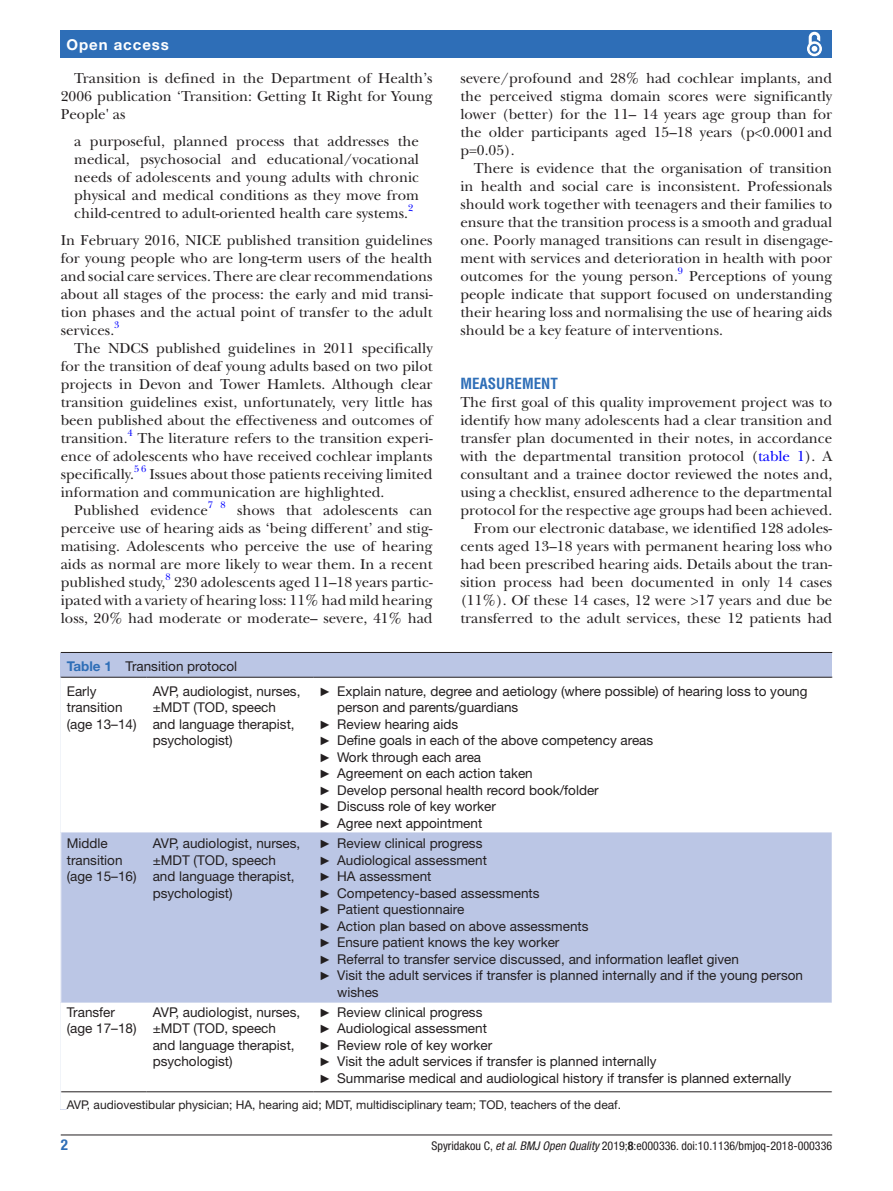
<style>
.page{position:relative;width:893px;height:1191px;background:#fff}
.page>*{position:absolute;margin:0;border:0;box-sizing:border-box;transform-origin:0 0}
.t1{font:15px/18px "New Baskerville";color:#231f20;text-align:justify}
.t2{font:700 condensed 15px "Helvetica LT Std";color:#2e6eb7}
.t3{font:700 15px "Helvetica Neue LT Std";letter-spacing:.065em;color:#fff}
.t4{font:700 condensed 15px "Helvetica Neue LT Std";color:#2e6eb7}
.t5{font:13.5px/16.5px "Helvetica Neue LT Std";color:#231f20}
.t6{font:12px "Helvetica Neue LT Std";color:#231f20}
.t7{font:condensed 12px "Helvetica Neue LT Std";color:#231f20}
.t8{font:9.9px "New Baskerville";color:#00f}
.s1{color:#00f}
.s2{font-weight:700;color:#2e6eb7}
.s3{font-family:"Arial";font-size:12px}
.s4{font-style:italic}
.s5{font-weight:700}
</style>
<div class="page">
<hr style="left:61px;top:1134px;width:771px;height:1px;background:#231f20">
<div style="left:61px;top:31px;width:771px;height:27px;background:#2e6eb7"></div>
<svg style="left:807px;top:31px;width:15px;height:26px"></svg>
<div style="left:61px;top:653px;width:771px;height:456px;background:#bbc6e5"></div>
<hr style="left:61px;top:652px;width:771px;height:1px;background:#231f20">
<svg style="left:61px;top:678px;width:771px;height:431px;fill:#fff"></svg>
<hr style="left:61px;top:677px;width:86px;height:1px;background:#231f20">
<hr style="left:147px;top:677px;width:166px;height:1px;background:#231f20">
<hr style="left:313px;top:677px;width:519px;height:1px;background:#231f20">
<hr style="left:147px;top:1091px;width:166px;height:1px;background:#231f20">
<hr style="left:61px;top:1091px;width:86px;height:1px;background:#231f20">
<hr style="left:313px;top:1091px;width:519px;height:1px;background:#231f20">
<svg style="left:60px;top:1091px;width:1px;height:18px"></svg>
<hr style="left:67px;top:1108px;width:765px;height:2px;background:#fff">
<p class="t3" style="left:66px;top:35px;width:104px">Open access</p>
<p class="t1" style="left:61px;top:69px;width:373px;text-indent:14px">Transition is defined in the Department of Health’s 2006 publication ‘Transition: Getting It Right for Young People' as</p>
<p class="t1" style="left:74px;top:132px;width:346px">a purposeful, planned process that addresses the medical, psychosocial and educational/vocational needs of adolescents and young adults with chronic physical and medical conditions as they move from child-centred to adult-oriented health care systems.</p>
<p class="t8" style="left:408px;top:202px;width:7px">2</p>
<p class="t1" style="left:61px;top:231px;width:373px">In February 2016, NICE published transition guidelines for young people who are long-term users of the health and social care services. There are clear recommendations about all stages of the process: the early and mid transi&shy;tion phases and the actual point of transfer to the adult services.</p>
<p class="t8" style="left:114px;top:319px;width:7px">3</p>
<p class="t1" style="left:61px;top:339px;width:373px;text-indent:14px">The NDCS published guidelines in 2011 specifically for the transition of deaf young adults based on two pilot projects in Devon and Tower Hamlets. Although clear transition guidelines exist, unfortunately, very little has been published about the effectiveness and outcomes of transition.<sup>4</sup> The literature refers to the transition experi&shy;ence of adolescents who have received cochlear implants specifically.</p>
<p class="t8" style="left:134px;top:463px;width:14px">5 6</p>
<p class="t1" style="left:149px;top:465px;width:285px">Issues about those patients receiving limited</p>
<p class="t1" style="left:61px;top:483px;width:325px">information and communication are highlighted.</p>
<p class="t1" style="left:74px;top:501px;width:135px">Published evidence</p>
<p class="t8" style="left:208px;top:499px;width:19px">7 8</p>
<p class="t1" style="left:61px;top:501px;width:373px;text-indent:176px">shows that adolescents can perceive use of hearing aids as ‘being different’ and stig&shy;matising. Adolescents who perceive the use of hearing aids as normal are more likely to wear them. In a recent published study,</p>
<p class="t8" style="left:166px;top:571px;width:7px">8</p>
<p class="t1" style="left:61px;top:573px;width:373px;text-indent:113px">230 adolescents aged 11–18 years partic&shy;ipated with a variety of hearing loss: 11% had mild hearing loss, 20% had moderate or moderate– severe, 41% had</p>
<p class="t1" style="left:460px;top:69px;width:373px">severe/profound and 28% had cochlear implants, and the perceived stigma domain scores were significantly lower (better) for the 11– 14 years age group than for the older participants aged 15–18 years (p&lt;0.0001and p=0.05).</p>
<p class="t1" style="left:460px;top:159px;width:373px;text-indent:14px">There is evidence that the organisation of transition in health and social care is inconsistent. Professionals should work together with teenagers and their families to ensure that the transition process is a smooth and gradual one. Poorly managed transitions can result in disengage&shy;ment with services and deterioration in health with poor outcomes for the young person.</p>
<p class="t8" style="left:678px;top:265px;width:7px">9</p>
<p class="t1" style="left:460px;top:267px;width:373px;text-indent:229px">Perceptions of young people indicate that support focused on understanding their hearing loss and normalising the use of hearing aids should be a key feature of interventions.</p>
<p class="t2" style="left:460px;top:374px;width:96px">MEASUREMENT</p>
<p class="t1" style="left:460px;top:393px;width:373px;text-align:right">The first goal of this quality improvement project was to identify how many adolescents had a clear transition and transfer plan documented in their notes, in accordance with the departmental transition protocol (<span class="s1">table 1</span>). A consultant and a trainee doctor reviewed the notes and, using a checklist, ensured adherence to the departmental protocol for the respective age groups had been achieved.<br>From our electronic database, we identified 128 adoles&shy;cents aged 13–18 years with permanent hearing loss who had been prescribed hearing aids. Details about the tran&shy;sition process had been documented in only 14 cases (11%). Of these 14 cases, 12 were &gt;17 years and due be transferred to the adult services, these 12 patients had</p>
<p class="t5" style="left:67px;top:653px;width:172px;line-height:25px"><span class="s2">Table 1</span> Transition protocol<br>Early</p>
<p class="t5" style="left:67px;top:699px;width:71px">transition (age 13–14)</p>
<p class="t5" style="left:153px;top:682px;width:149px">AVP, audiologist, nurses, ±MDT (TOD, speech and language therapist, psychologist)</p>
<p class="t5" style="left:319px;top:682px;width:490px"><span class="s3">►</span> Explain nature, degree and aetiology (where possible) of hearing loss to young</p>
<p class="t5" style="left:337px;top:699px;width:183px">person and parents/guardians</p>
<p class="t5" style="left:319px;top:715px;width:140px"><span class="s3">►</span> Review hearing aids</p>
<p class="t5" style="left:319px;top:732px;width:336px"><span class="s3">►</span> Define goals in each of the above competency areas</p>
<p class="t5" style="left:319px;top:748px;width:164px"><span class="s3">►</span> Work through each area</p>
<p class="t5" style="left:319px;top:765px;width:215px"><span class="s3">►</span> Agreement on each action taken</p>
<p class="t5" style="left:319px;top:781px;width:281px"><span class="s3">►</span> Develop personal health record book/folder</p>
<p class="t5" style="left:319px;top:798px;width:178px"><span class="s3">►</span> Discuss role of key worker</p>
<p class="t5" style="left:319px;top:814px;width:165px"><span class="s3">►</span> Agree next appointment</p>
<p class="t5" style="left:67px;top:835px;width:71px">Middle transition (age 15–16)</p>
<p class="t5" style="left:153px;top:835px;width:149px">AVP, audiologist, nurses, ±MDT (TOD, speech and language therapist, psychologist)</p>
<p class="t5" style="left:319px;top:835px;width:165px"><span class="s3">►</span> Review clinical progress</p>
<p class="t5" style="left:319px;top:851px;width:169px"><span class="s3">►</span> Audiological assessment</p>
<p class="t5" style="left:319px;top:868px;width:114px"><span class="s3">►</span> HA assessment</p>
<p class="t5" style="left:319px;top:884px;width:222px"><span class="s3">►</span> Competency-based assessments</p>
<p class="t5" style="left:319px;top:901px;width:147px"><span class="s3">►</span> Patient questionnaire</p>
<p class="t5" style="left:319px;top:917px;width:271px"><span class="s3">►</span> Action plan based on above assessments</p>
<p class="t5" style="left:319px;top:934px;width:242px"><span class="s3">►</span> Ensure patient knows the key worker</p>
<p class="t5" style="left:319px;top:950px;width:421px"><span class="s3">►</span> Referral to transfer service discussed, and information leaflet given</p>
<p class="t5" style="left:319px;top:967px;width:485px"><span class="s3">►</span> Visit the adult services if transfer is planned internally and if the young person</p>
<p class="t5" style="left:337px;top:983px;width:43px">wishes</p>
<p class="t5" style="left:67px;top:1003px;width:71px">Transfer (age 17–18)</p>
<p class="t5" style="left:153px;top:1003px;width:149px">AVP, audiologist, nurses, ±MDT (TOD, speech and language therapist, psychologist)</p>
<p class="t5" style="left:319px;top:1003px;width:474px"><span class="s3">►</span> Review clinical progress<br><span class="s3">►</span> Audiological assessment<br><span class="s3">►</span> Review role of key worker<br><span class="s3">►</span> Visit the adult services if transfer is planned internally<br><span class="s3">►</span> Summarise medical and audiological history if transfer is planned externally</p>
<p class="t6" style="left:67px;top:1098px;width:556px">AVP, audiovestibular physician; HA, hearing aid; MDT, multidisciplinary team; TOD, teachers of the deaf.</p>
<p class="t4" style="left:61px;top:1135px;width:9px">2</p>
<p class="t7" style="left:431px;top:1138px;width:402px">Spyridakou C, <span class="s4">et al</span>. <span class="s4">BMJ Open Quality</span> 2019;<span class="s5">8</span>:e000336. doi:10.1136/bmjoq-2018-000336</p>
</div>
